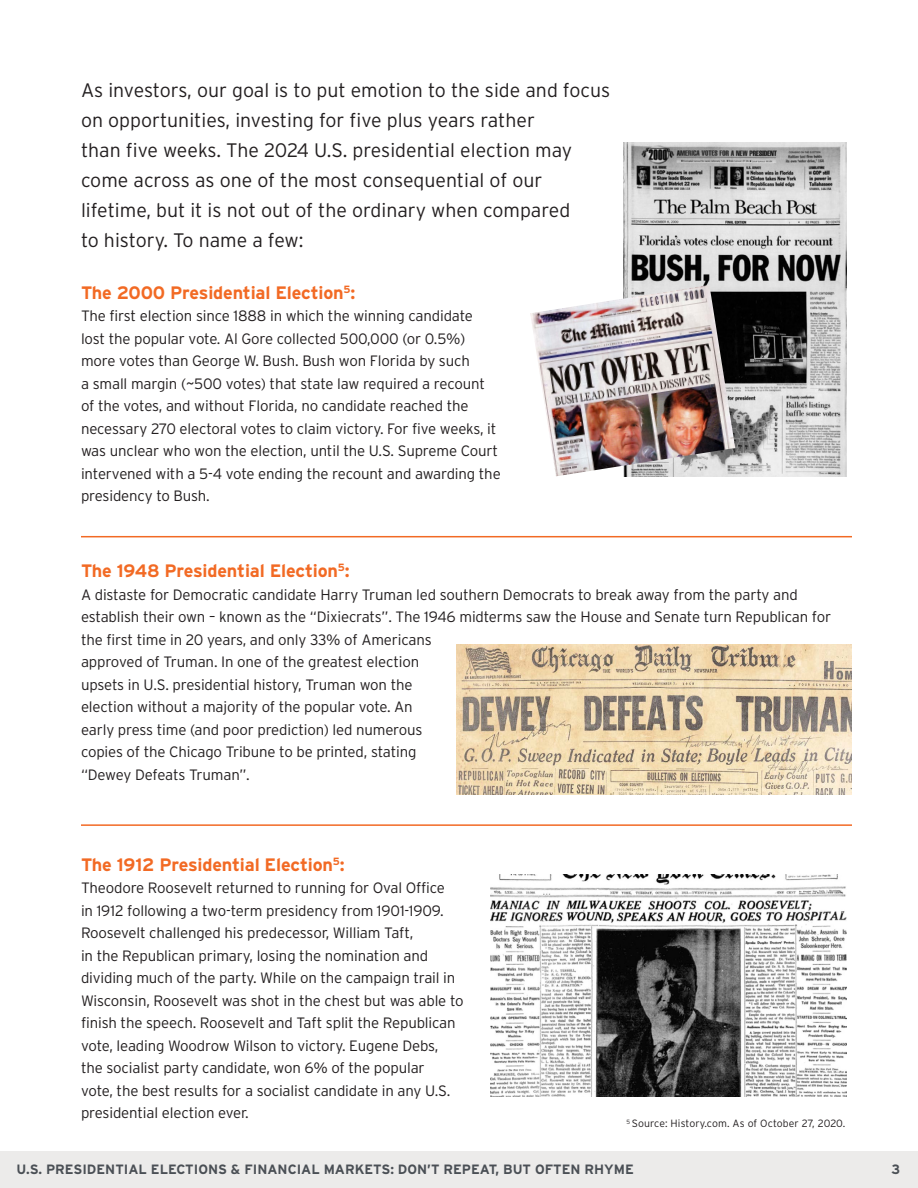
<style>
.page{position:relative;width:918px;height:1188px;background:#fff}
.page>*{position:absolute;margin:0;border:0;box-sizing:border-box;transform-origin:0 0}
.t1{font:300 19.5px/30px "Interstate";color:#231f20}
.t2{font:700 18px "Interstate";letter-spacing:-.01em;color:#f26a24}
.t3{font:300 15px/22.5px "Interstate";letter-spacing:-.01em;color:#231f20}
.t4{font:700 13.5px "Interstate";color:#4a4f55}
.t5{font:300 10.5px "Interstate";letter-spacing:.01em;color:#231f20}
</style>
<div class="page">
<div style="left:0;top:1151px;width:918px;height:37px;background:#ebeae9"></div>
<img style="left:624px;top:142px;width:223px;height:334px">
<img style="left:456px;top:644px;width:396px;height:150px">
<img style="left:490px;top:874px;width:357px;height:222px">
<img style="left:530px;top:285px;width:205px;height:191px">
<hr style="left:81px;top:536px;width:771px;height:1px;background:#f26a24">
<hr style="left:81px;top:824px;width:771px;height:2px;background:#f26a24">
<p class="t1" style="left:81px;top:75px;width:531px">As investors, our goal is to put emotion to the side and focus on opportunities, investing for five plus years rather<br>than five weeks. The 2024 U.S. presidential election may come across as one of the most consequential of our lifetime, but it is not out of the ordinary when compared<br>to history. To name a few:</p>
<p class="t2" style="left:81px;top:282px;width:276px">The 2000 Presidential Election<sup>5</sup>:</p>
<p class="t3" style="left:81px;top:305px;width:421px">The first election since 1888 in which the winning candidate lost the popular vote. Al Gore collected 500,000 (or 0.5%) more votes than George W. Bush. Bush won Florida by such<br>a small margin (~500 votes) that state law required a recount of the votes, and without Florida, no candidate reached the necessary 270 electoral votes to claim victory. For five weeks, it was unclear who won the election, until the U.S. Supreme Court intervened with a 5-4 vote ending the recount and awarding the presidency to Bush.</p>
<p class="t2" style="left:81px;top:561px;width:270px">The 1948 Presidential Election<sup>5</sup>:</p>
<p class="t3" style="left:81px;top:583px;width:752px">A distaste for Democratic candidate Harry Truman led southern Democrats to break away from the party and establish their own – known as the “Dixiecrats”. The 1946 midterms saw the House and Senate turn Republican for the first time in 20 years, and only 33% of Americans<br>approved of Truman. In one of the greatest election<br>upsets in U.S. presidential history, Truman won the<br>election without a majority of the popular vote. An<br>early press time (and poor prediction) led numerous<br>copies of the Chicago Tribune to be printed, stating<br>“Dewey Defeats Truman”.</p>
<p class="t2" style="left:81px;top:855px;width:265px">The 1912 Presidential Election<sup>5</sup>:</p>
<p class="t3" style="left:81px;top:877px;width:384px">Theodore Roosevelt returned to running for Oval Office<br>in 1912 following a two-term presidency from 1901-1909.<br>Roosevelt challenged his predecessor, William Taft,<br>in the Republican primary, losing the nomination and dividing much of the party. While on the campaign trail in Wisconsin, Roosevelt was shot in the chest but was able to finish the speech. Roosevelt and Taft split the Republican vote, leading Woodrow Wilson to victory. Eugene Debs, the socialist party candidate, won 6% of the popular<br>vote, the best results for a socialist candidate in any U.S. presidential election ever.</p>
<p class="t5" style="left:626px;top:1118px;width:220px"><sup>5</sup> Source: History.com. As of October 27, 2020.</p>
<p class="t4" style="left:16px;top:1162px;width:619px">U.S. PRESIDENTIAL ELECTIONS &amp; FINANCIAL MARKETS: DON’T REPEAT, BUT OFTEN RHYME</p>
<p class="t4" style="left:892px;top:1162px;width:10px">3</p>
</div>
